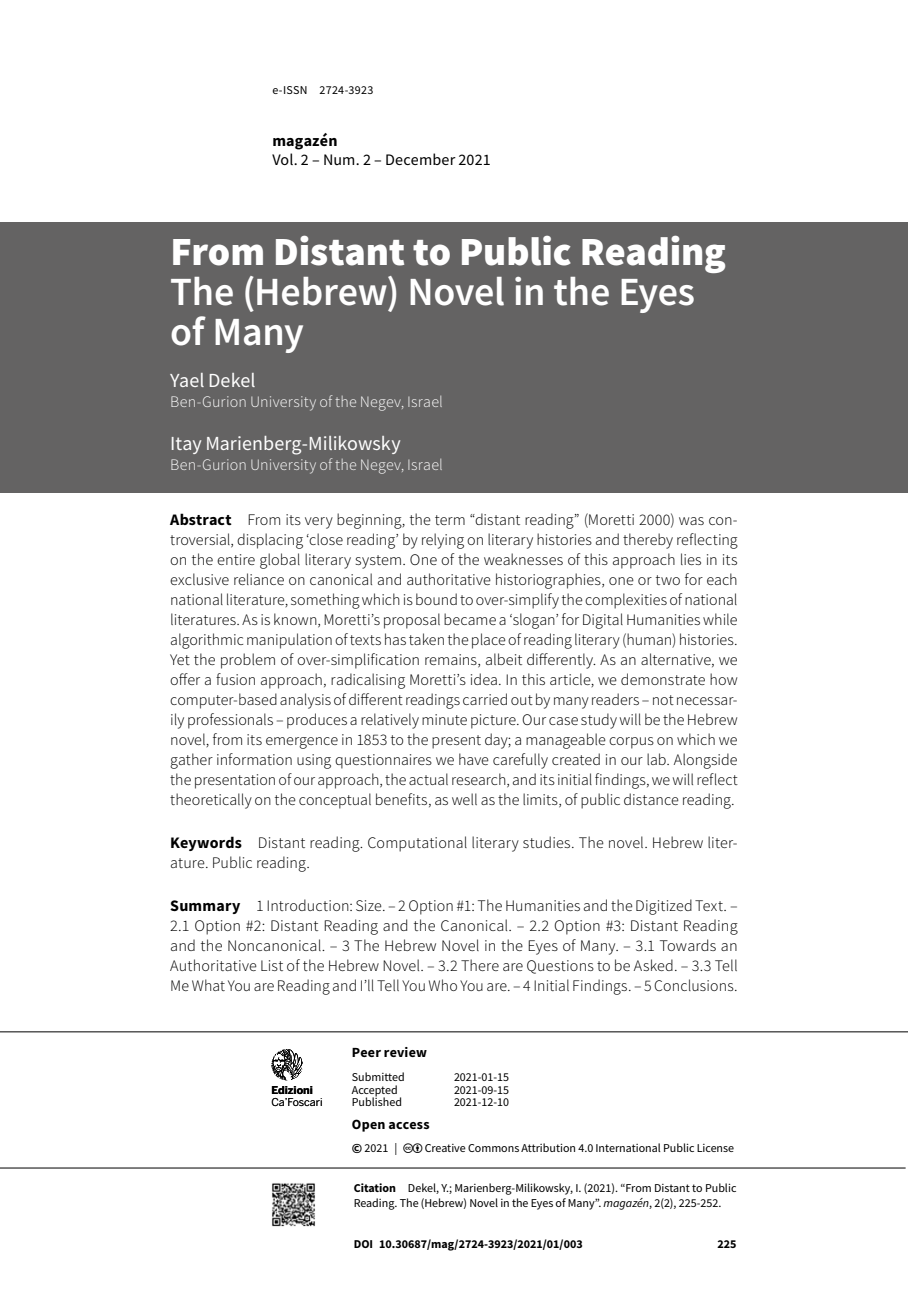
<style>
.page{position:relative;width:908px;height:1304px;background:#fff}
.page>*{position:absolute;margin:0;border:0;box-sizing:border-box;transform-origin:0 0}
.t1{font:600 40px/40px "Source Sans Pro";letter-spacing:-.005em;color:#fff}
.t2{font:900 40px "Source Sans Pro";letter-spacing:-.005em;color:#fff}
.t3{font:20px "Source Sans Pro";color:#fff}
.t4{font:300 16px/20px "Source Sans Pro";letter-spacing:.005em;color:#000;text-align:justify}
.t5{font:300 16px "Source Sans Pro";letter-spacing:.015em;color:#fff}
.t6{font:16px "Source Sans Pro";letter-spacing:.01em;color:#000}
.t7{font:700 16px "Source Sans Pro";letter-spacing:.01em;color:#000}
.t8{font:700 14px "Source Sans Pro";letter-spacing:.02em;color:#000}
.t9{font:12px/15px "Source Sans Pro";color:#000}
.t10{font:700 12px "Source Sans Pro";color:#000}
.t11{font:12px "Source Sans Pro";letter-spacing:.02em;color:#000}
.t12{font:10.8px "Benton Sans";letter-spacing:-.01em;color:#000}
.t13{font:700 10.8px "Benton Sans";color:#000}
.s1{font-weight:700}
.s2{font-weight:700;font-size:14px}
.s3{font-style:italic}
</style>
<div class="page">
<hr style="left:0;top:1031px;width:907px;height:1px;background:#000">
<hr style="left:0;top:1168px;width:905px;height:1px;background:#000">
<img style="left:272px;top:1183px;width:43px;height:44px">
<svg style="left:271px;top:1049px;width:32px;height:31px"></svg>
<div style="left:0;top:223px;width:907px;height:270px;background:#646363"></div>
<p class="t11" style="left:272px;top:82px;width:102px">e-ISSN 2724-3923</p>
<p class="t7" style="left:272px;top:130px;width:67px">magazén</p>
<p class="t6" style="left:272px;top:150px;width:220px">Vol. 2 – Num. 2 – December 2021</p>
<h1 class="t2" style="left:170px;top:224px;width:557px">From Distant to Public Reading</h1>
<h1 class="t1" style="left:170px;top:271px;width:526px">The (Hebrew) Novel in the Eyes of Many</h1>
<p class="t3" style="left:170px;top:368px;width:87px">Yael Dekel</p>
<p class="t5" style="left:170px;top:392px;width:274px">Ben-Gurion University of the Negev, Israel</p>
<p class="t3" style="left:170px;top:431px;width:232px">Itay Marienberg-Milikowsky</p>
<p class="t5" style="left:170px;top:455px;width:274px">Ben-Gurion University of the Negev, Israel</p>
<p class="t4" style="left:170px;top:510px;width:569px"><span class="s1">Abstract</span> From its very beginning, the term “distant reading” (Moretti 2000) was con&shy;troversial, displacing ‘close reading’ by relying on literary histories and thereby reflecting on the entire global literary system. One of the weaknesses of this approach lies in its exclusive reliance on canonical and authoritative historiographies, one or two for each national literature, something which is bound to over-simplify the complexities of national literatures. As is known, Moretti’s proposal became a ‘slogan’ for Digital Humanities while algorithmic manipulation of texts has taken the place of reading literary (human) histories.<br>Yet the problem of over-simplification remains, albeit differently. As an alternative, we offer a fusion approach, radicalising Moretti’s idea. In this article, we demonstrate how computer-based analysis of different readings carried out by many readers – not necessar&shy;ily professionals – produces a relatively minute picture. Our case study will be the Hebrew novel, from its emergence in 1853 to the present day; a manageable corpus on which we gather information using questionnaires we have carefully created in our lab. Alongside the presentation of our approach, the actual research, and its initial findings, we will reflect theoretically on the conceptual benefits, as well as the limits, of public distance reading.</p>
<p class="t4" style="left:170px;top:833px;width:568px"><span class="s1">Keywords</span> Distant reading. Computational literary studies. The novel. Hebrew liter&shy;ature. Public reading.</p>
<p class="t4" style="left:170px;top:896px;width:568px"><span class="s1">Summary</span> 1 Introduction: Size. – 2 Option #1: The Humanities and the Digitized Text. – 2.1 Option #2: Distant Reading and the Canonical. – 2.2 Option #3: Distant Reading and the Noncanonical. – 3 The Hebrew Novel in the Eyes of Many. – 3.1 Towards an Authoritative List of the Hebrew Novel. – 3.2 There are Questions to be Asked. – 3.3 Tell Me What You are Reading and I’ll Tell You Who You are. – 4 Initial Findings. – 5 Conclusions.</p>
<p class="t13" style="left:271px;top:1084px;width:43px">Edizioni</p>
<p class="t12" style="left:271px;top:1095px;width:53px">Ca’Foscari</p>
<p class="t8" style="left:351px;top:1042px;width:77px">Peer review</p>
<p class="t9" style="left:351px;top:1070px;width:54px">Submitted</p>
<p class="t9" style="left:454px;top:1070px;width:57px">2021-01-15</p>
<p class="t9" style="left:351px;top:1082px;width:47px">Accepted</p>
<p class="t9" style="left:454px;top:1082px;width:57px">2021-09-15</p>
<p class="t9" style="left:351px;top:1095px;width:52px">Published</p>
<p class="t9" style="left:454px;top:1095px;width:57px">2021-12-10</p>
<p class="t8" style="left:351px;top:1115px;width:79px">Open access</p>
<p class="t9" style="left:351px;top:1140px;width:47px"><span class="s2">©</span> 2021 |</p>
<p class="t9" style="left:424px;top:1140px;width:311px">Creative Commons Attribution 4.0 International Public License</p>
<p class="t9" style="left:353px;top:1181px;width:384px"><span class="s1">Citation</span> Dekel, Y.; Marienberg-Milikowsky, I. (2021). “From Distant to Public<br>Reading. The (Hebrew) Novel in the Eyes of Many”. <span class="s3">magazén</span>, 2(2), 225-252.</p>
<p class="t10" style="left:353px;top:1236px;width:230px">DOI 10.30687/mag/2724-3923/2021/01/003</p>
<p class="t10" style="left:717px;top:1236px;width:21px">225</p>
</div>
